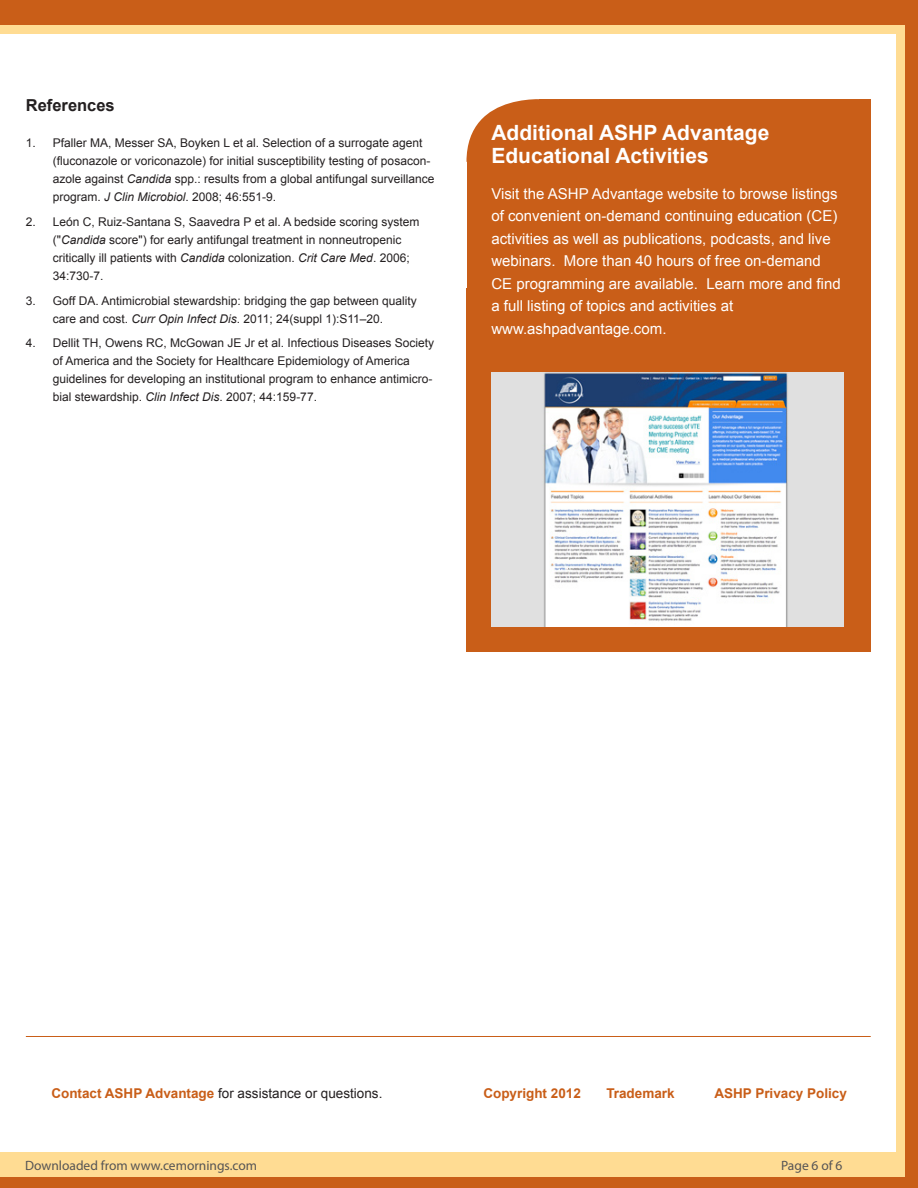
<style>
.page{position:relative;width:918px;height:1188px;background:#c95e18}
.page>*{position:absolute;margin:0;border:0;box-sizing:border-box;transform-origin:0 0}
.t1{font:700 21px "Arial";color:#fff}
.t2{font:700 16.5px "Arial";color:#231f20}
.t3{font:15px/22.5px "Arial";color:#fff}
.t4{font:13.5px "Arial";color:#231f20}
.t5{font:13.5px "Myriad Pro";color:#555455}
.t6{font:700 13.5px "Arial";color:#c95e18}
.t7{font:12px/18px "Arial";color:#231f20}
.s1{font-style:italic}
.s2{font-weight:700;color:#c95e18}
</style>
<div class="page">
<div style="left:0;top:26px;width:904px;height:1151px;background:#ffdc93"></div>
<div style="left:0;top:35px;width:896px;height:1117px;background:#fff"></div>
<hr style="left:26px;top:1036px;width:845px;height:1px;background:#c95e18">
<svg style="left:466px;top:99px;width:73px;height:63px"></svg>
<div style="left:539px;top:99px;width:332px;height:75px;background:#c95e18"></div>
<div style="left:467px;top:159px;width:404px;height:149px;background:#c95e18"></div>
<div style="left:466px;top:288px;width:405px;height:364px;background:#c95e18"></div>
<img style="left:492px;top:373px;width:351px;height:253px">
<p class="t2" style="left:26px;top:94px;width:90px">References</p>
<p class="t7" style="left:53px;top:134px;width:383px;text-indent:-27px">1. Pfaller MA, Messer SA, Boyken L et al. Selection of a surrogate agent (fluconazole or voriconazole) for initial susceptibility testing of posacon&shy;azole against <span class="s1">Candida</span> spp.: results from a global antifungal surveillance program. <span class="s1">J Clin Microbiol</span>. 2008; 46:551-9.</p>
<p class="t7" style="left:53px;top:213px;width:368px;text-indent:-27px">2. León C, Ruiz-Santana S, Saavedra P et al. A bedside scoring system ("<span class="s1">Candida</span> score") for early antifungal treatment in nonneutropenic critically ill patients with <span class="s1">Candida</span> colonization. <span class="s1">Crit Care Med</span>. 2006; 34:730-7.</p>
<p class="t7" style="left:26px;top:291px;width:392px;text-align:center">3. Goff DA. Antimicrobial stewardship: bridging the gap between quality care and cost. <span class="s1">Curr Opin Infect Dis</span>. 2011; 24(suppl 1):S11–20.</p>
<p class="t7" style="left:53px;top:334px;width:383px;text-indent:-27px">4. Dellit TH, Owens RC, McGowan JE Jr et al. Infectious Diseases Society of America and the Society for Healthcare Epidemiology of America guidelines for developing an institutional program to enhance antimicro&shy;bial stewardship. <span class="s1">Clin Infect Dis</span>. 2007; 44:159-77.</p>
<p class="t1" style="left:491px;top:119px;width:280px">Additional ASHP Advantage</p>
<p class="t1" style="left:491px;top:141px;width:219px">Educational Activities</p>
<p class="t3" style="left:491px;top:182px;width:351px">Visit the ASHP Advantage website to browse listings of convenient on-demand continuing education (CE) activities as well as publications, podcasts, and live webinars. More than 40 hours of free on-demand CE programming are available. Learn more and find a full listing of topics and activities at</p>
<p class="t3" style="left:491px;top:317px;width:177px">www.ashpadvantage.com.</p>
<p class="t4" style="left:51px;top:1084px;width:333px"><span class="s2">Contact ASHP Advantage</span> for assistance or questions.</p>
<p class="t6" style="left:483px;top:1084px;width:99px">Copyright 2012</p>
<p class="t6" style="left:606px;top:1084px;width:70px">Trademark</p>
<p class="t6" style="left:714px;top:1084px;width:134px">ASHP Privacy Policy</p>
<p class="t5" style="left:25px;top:1157px;width:234px">Downloaded from www.cemornings.com</p>
<p class="t5" style="left:781px;top:1157px;width:63px">Page 6 of 6</p>
</div>
